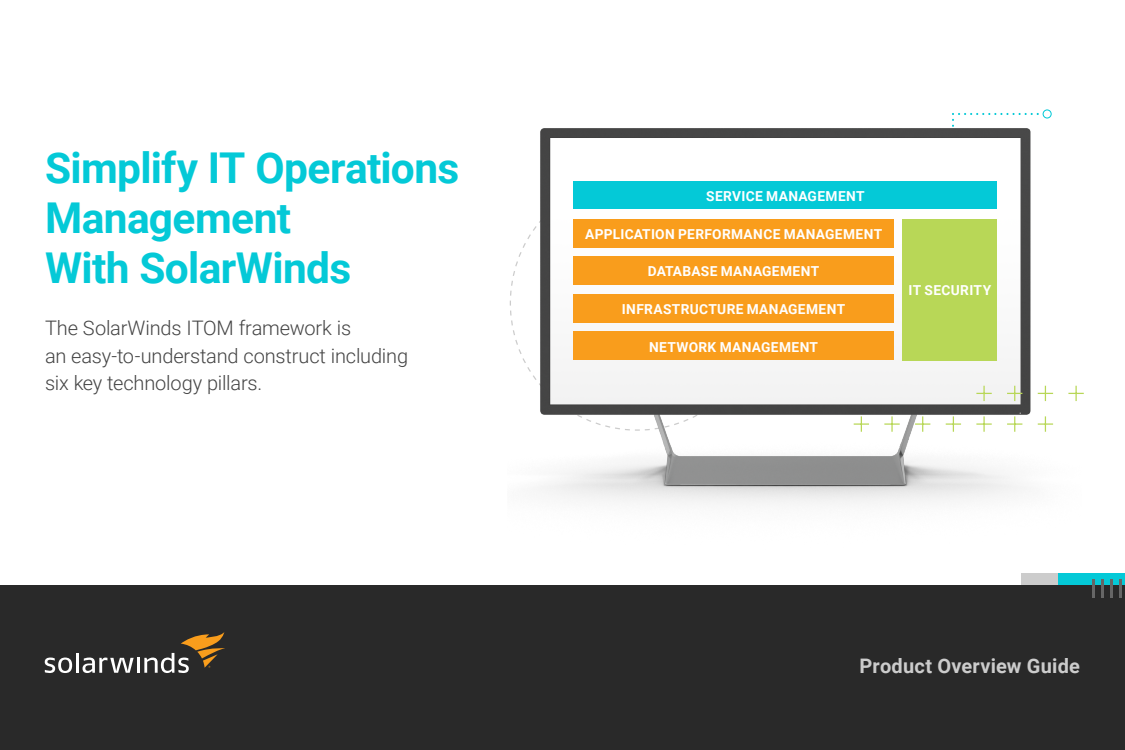
<style>
.page{position:relative;width:1125px;height:750px;background:#fff}
.page>*{position:absolute;margin:0;border:0;box-sizing:border-box;transform-origin:0 0}
.t1{font:700 42.5px "Roboto";letter-spacing:-.015em;color:#04c9d7}
.Large_subhead_OV{font:300 20px/27.5px "Roboto";letter-spacing:-.01em;color:#444}
.Title_Label{font:700 20px "Roboto";letter-spacing:.01em;color:#ccc}
.Product_name_OV{font:700 13.75px "Roboto";letter-spacing:.025em;color:#fff}
</style>
<div class="page">
<div style="left:0;top:585px;width:1125px;height:165px;background:#292929"></div>
<svg style="left:45px;top:658px;width:27px;height:15px"></svg>
<hr style="left:76px;top:653px;width:3px;height:20px;background:#fff">
<svg style="left:83px;top:658px;width:51px;height:15px"></svg>
<hr style="left:137px;top:658px;width:3px;height:15px;background:#fff">
<svg style="left:144px;top:632px;width:81px;height:41px"></svg>
<img style="left:509px;top:109px;width:568px;height:395px">
<div style="left:903px;top:219px;width:94px;height:141px;background:#b8d757"></div>
<div style="left:573px;top:219px;width:320px;height:28px;background:#f99d1c"></div>
<div style="left:573px;top:182px;width:424px;height:27px;background:#04c9d7"></div>
<div style="left:573px;top:257px;width:320px;height:28px;background:#f99d1c"></div>
<div style="left:573px;top:294px;width:320px;height:28px;background:#f99d1c"></div>
<div style="left:573px;top:332px;width:320px;height:28px;background:#f99d1c"></div>
<svg style="left:1068px;top:386px;width:16px;height:15px"></svg>
<svg style="left:1038px;top:386px;width:15px;height:15px"></svg>
<svg style="left:1007px;top:386px;width:15px;height:15px"></svg>
<svg style="left:976px;top:386px;width:16px;height:15px"></svg>
<svg style="left:1038px;top:416px;width:15px;height:16px"></svg>
<svg style="left:1007px;top:416px;width:15px;height:16px"></svg>
<svg style="left:976px;top:416px;width:16px;height:16px"></svg>
<svg style="left:946px;top:416px;width:15px;height:16px"></svg>
<svg style="left:915px;top:416px;width:15px;height:16px"></svg>
<svg style="left:884px;top:416px;width:16px;height:16px"></svg>
<svg style="left:854px;top:416px;width:15px;height:16px"></svg>
<div style="left:1058px;top:574px;width:67px;height:11px;background:#04c9d7"></div>
<div style="left:1021px;top:574px;width:37px;height:11px;background:#ccc"></div>
<svg style="left:1092px;top:580px;width:2px;height:18px"></svg>
<svg style="left:1101px;top:580px;width:2px;height:18px"></svg>
<svg style="left:1110px;top:580px;width:2px;height:18px"></svg>
<svg style="left:1120px;top:580px;width:2px;height:18px"></svg>
<p class="t1" style="left:45px;top:138px;width:416px">Simplify IT Operations</p>
<p class="t1" style="left:45px;top:188px;width:248px">Management</p>
<p class="t1" style="left:45px;top:238px;width:308px">With SolarWinds</p>
<p class="Large_subhead_OV" style="left:45px;top:313px;width:365px">The SolarWinds ITOM framework is<br>an easy-to-understand construct including six key technology pillars.</p>
<p class="Product_name_OV" style="left:706px;top:187px;width:160px">SERVICE MANAGEMENT</p>
<p class="Product_name_OV" style="left:585px;top:224px;width:299px">APPLICATION PERFORMANCE MANAGEMENT</p>
<p class="Product_name_OV" style="left:648px;top:262px;width:173px">DATABASE MANAGEMENT</p>
<p class="Product_name_OV" style="left:622px;top:299px;width:225px">INFRASTRUCTURE MANAGEMENT</p>
<p class="Product_name_OV" style="left:649px;top:337px;width:171px">NETWORK MANAGEMENT</p>
<p class="Product_name_OV" style="left:909px;top:281px;width:84px">IT SECURITY</p>
<p class="Title_Label" style="left:860px;top:652px;width:222px">Product Overview Guide</p>
</div>
